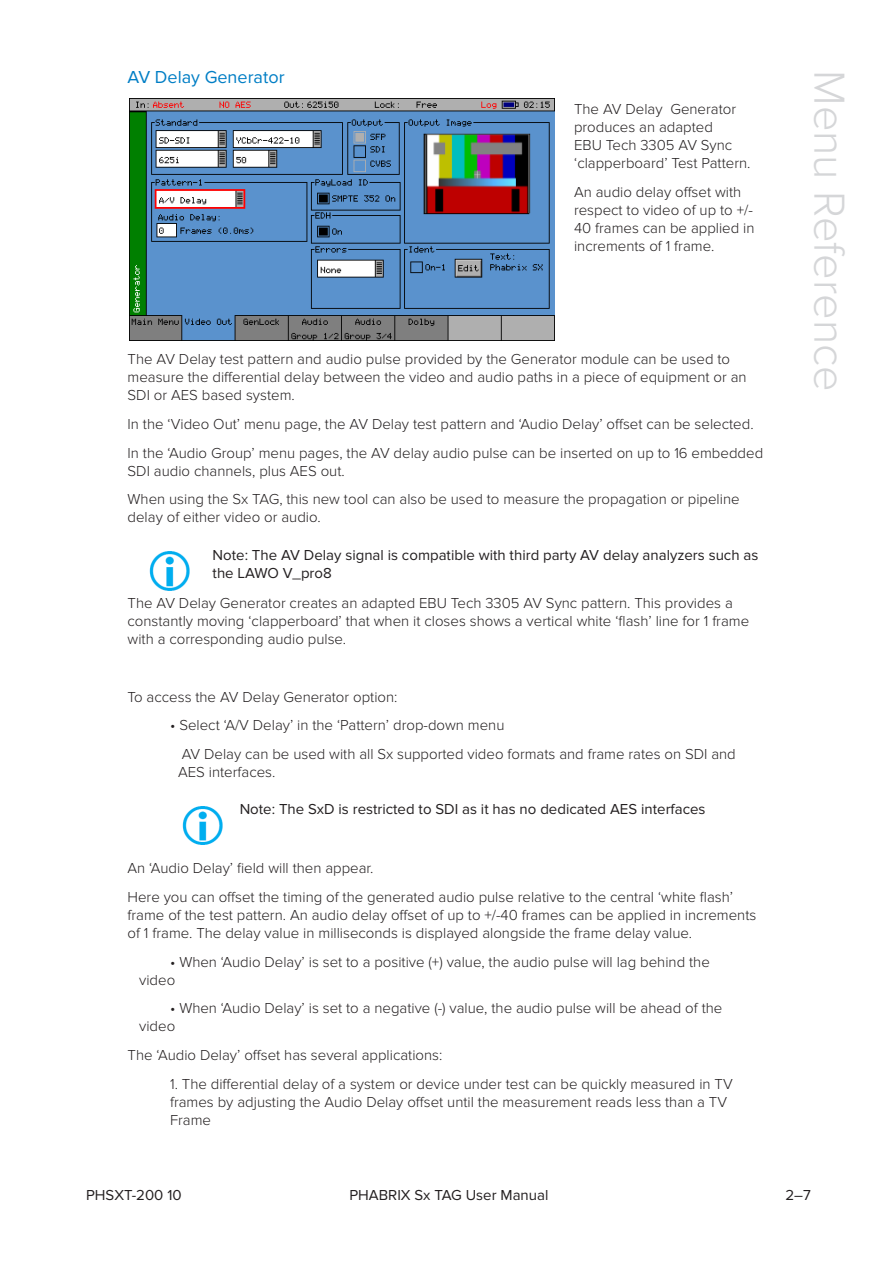
<style>
.page{position:relative;width:893px;height:1263px;background:#fff}
.page>*{position:absolute;margin:0;border:0;box-sizing:border-box;transform-origin:0 0}
.t1{font:300 45px "Proxima Nova";color:#d5d6d8}
.heading_3{font:18px "Proxima Nova";color:#007ec5}
.body_text{font:300 15px/18px "Proxima Nova";color:#231f20}
.note{font:15px/18px "Proxima Nova";color:#231f20}
.indent_1{font:300 15px/18px "Proxima Nova";color:#231f20}
</style>
<div class="page">
<img style="left:129px;top:99px;width:425px;height:241px">
<img style="left:149px;top:551px;width:41px;height:40px">
<img style="left:182px;top:806px;width:41px;height:39px">
<p class="heading_3" style="left:128px;top:66px;width:159px">AV Delay Generator</p>
<h1 class="t1" style="left:855px;top:70px;width:323px;rotate:90deg">Menu Reference</h1>
<p class="body_text" style="left:574px;top:100px;width:178px">The AV Delay Generator produces an adapted<br>EBU Tech 3305 AV Sync ‘clapperboard’ Test Pattern.</p>
<p class="body_text" style="left:574px;top:183px;width:182px">An audio delay offset with respect to video of up to +/-<br>40 frames can be applied in increments of 1 frame.</p>
<p class="body_text" style="left:128px;top:351px;width:621px">The AV Delay test pattern and audio pulse provided by the Generator module can be used to measure the differential delay between the video and audio paths in a piece of equipment or an<br>SDI or AES based system.</p>
<p class="body_text" style="left:128px;top:415px;width:628px">In the ‘Video Out’ menu page, the AV Delay test pattern and ‘Audio Delay’ offset can be selected.</p>
<p class="body_text" style="left:128px;top:444px;width:637px">In the ‘Audio Group’ menu pages, the AV delay audio pulse can be inserted on up to 16 embedded<br>SDI audio channels, plus AES out.</p>
<p class="body_text" style="left:128px;top:491px;width:614px">When using the Sx TAG, this new tool can also be used to measure the propagation or pipeline delay of either video or audio.</p>
<p class="note" style="left:213px;top:546px;width:547px">Note: The AV Delay signal is compatible with third party AV delay analyzers such as the LAWO V_pro8</p>
<p class="body_text" style="left:128px;top:594px;width:623px">The AV Delay Generator creates an adapted EBU Tech 3305 AV Sync pattern. This provides a constantly moving ‘clapperboard’ that when it closes shows a vertical white ‘flash’ line for 1 frame with a corresponding audio pulse.</p>
<p class="body_text" style="left:128px;top:688px;width:271px">To access the AV Delay Generator option:</p>
<p class="body_text" style="left:170px;top:716px;width:336px">• Select ‘A/V Delay’ in the ‘Pattern’ drop-down menu</p>
<p class="body_text" style="left:178px;top:745px;width:559px">AV Delay can be used with all Sx supported video formats and frame rates on SDI and<br>AES interfaces.</p>
<p class="note" style="left:240px;top:800px;width:467px">Note: The SxD is restricted to SDI as it has no dedicated AES interfaces</p>
<p class="body_text" style="left:128px;top:859px;width:247px">An ‘Audio Delay’ field will then appear.</p>
<p class="body_text" style="left:128px;top:888px;width:630px">Here you can offset the timing of the generated audio pulse relative to the central ‘white flash’ frame of the test pattern. An audio delay offset of up to +/-40 frames can be applied in increments of 1 frame. The delay value in milliseconds is displayed alongside the frame delay value.</p>
<p class="body_text" style="left:139px;top:953px;width:572px;text-indent:31px">• When ‘Audio Delay’ is set to a positive (+) value, the audio pulse will lag behind the video</p>
<p class="body_text" style="left:139px;top:999px;width:585px;text-indent:31px">• When ‘Audio Delay’ is set to a negative (-) value, the audio pulse will be ahead of the video</p>
<p class="body_text" style="left:128px;top:1046px;width:316px">The ‘Audio Delay’ offset has several applications:</p>
<p class="indent_1" style="left:170px;top:1075px;width:564px">1. The differential delay of a system or device under test can be quickly measured in TV frames by adjusting the Audio Delay offset until the measurement reads less than a TV<br>Frame</p>
<p class="note" style="left:86px;top:1186px;width:97px">PHSXT-200 10</p>
<p class="note" style="left:349px;top:1186px;width:200px">PHABRIX Sx TAG User Manual</p>
<p class="note" style="left:785px;top:1186px;width:27px">2–7</p>
</div>
